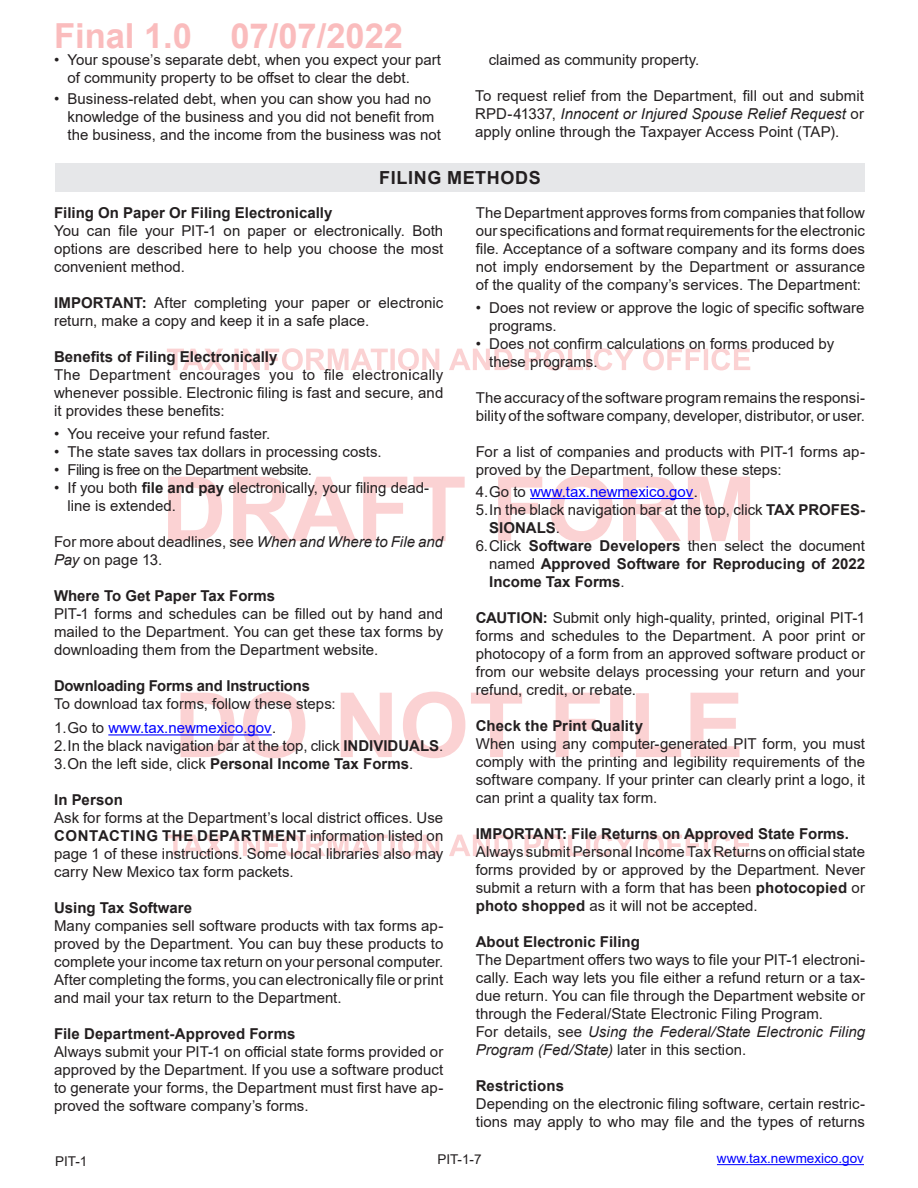
<style>
.page{position:relative;width:918px;height:1188px;background:#fff}
.page>*{position:absolute;margin:0;border:0;box-sizing:border-box;transform-origin:0 0}
.t1{font:700 34.5px "Arial";color:#fabcbd}
.TOC_Header{font:700 18px "Arial";letter-spacing:.035em;color:#231f20}
.t2{font:15px/18px "Arial";color:#231f20;text-align:justify}
.TOC_SubHeader_L1{font:700 15px/18px "Arial";color:#231f20;text-align:justify}
.t3{font:italic 15px/18px "Arial";color:#231f20}
.t4{font:15px "Arial";color:#00f}
.t5{font:15px "Arial";letter-spacing:-.04em;color:#231f20}
.t6{font:13.5px "Arial";color:#00f}
.t7{font:13.5px "Arial";color:#231f20}
.s1{font-style:italic}
.s2{font-weight:700}
.s3{color:#231f20}
.s4{font-weight:400}
.s5{font-style:normal}
</style>
<div class="page">
<svg style="left:167px;top:834px;width:583px;height:22px"></svg>
<svg style="left:181px;top:692px;width:559px;height:66px"></svg>
<svg style="left:168px;top:476px;width:582px;height:66px"></svg>
<svg style="left:167px;top:348px;width:583px;height:22px"></svg>
<hr style="left:108px;top:734px;width:164px;height:1px;background:#00f">
<hr style="left:530px;top:498px;width:163px;height:1px;background:#00f">
<div style="left:55px;top:164px;width:810px;height:28px;background:#e6e7e9"></div>
<hr style="left:717px;top:1164px;width:147px;height:1px;background:#00f">
<h1 class="t1" style="left:54px;top:12px;width:351px">Final 1.0 07/07/2022</h1>
<p class="t2" style="left:68px;top:51px;width:375px;text-indent:-14px">• Your spouse’s separate debt, when you expect your part of community property to be offset to clear the debt.</p>
<p class="t2" style="left:68px;top:90px;width:375px;text-align:left;text-indent:-14px">• Business-related debt, when you can show you had no knowledge of the business and you did not benefit from the business, and the income from the business was not</p>
<p class="t2" style="left:489px;top:51px;width:212px">claimed as community property.</p>
<p class="t2" style="left:475px;top:87px;width:390px">To request relief from the Department, fill out and submit RPD-41337, <span class="s1">Innocent or Injured Spouse Relief Request</span> or apply online through the Taxpayer Access Point (TAP).</p>
<p class="TOC_Header" style="left:379px;top:165px;width:163px">FILING METHODS</p>
<p class="TOC_SubHeader_L1" style="left:54px;top:204px;width:280px">Filing On Paper Or Filing Electronically</p>
<p class="t2" style="left:54px;top:222px;width:391px">You can file your PIT-1 on paper or electronically. Both options are described here to help you choose the most convenient method.</p>
<p class="t2" style="left:54px;top:294px;width:391px"><span class="s2">IMPORTANT:</span> After completing your paper or electronic return, make a copy and keep it in a safe place.</p>
<p class="TOC_SubHeader_L1" style="left:54px;top:348px;width:225px">Benefits of Filing Electronically</p>
<p class="t2" style="left:54px;top:366px;width:391px">The Department encourages you to file electronically whenever possible. Electronic filing is fast and secure, and it provides these benefits:</p>
<p class="t2" style="left:54px;top:424px;width:218px">• You receive your refund faster.</p>
<p class="t2" style="left:54px;top:442px;width:329px">• The state saves tax dollars in processing costs.</p>
<p class="t5" style="left:54px;top:459px;width:259px">• Filing is free on the Department website.</p>
<p class="t2" style="left:68px;top:478px;width:363px;text-indent:-14px">• If you both <span class="s2">file and pay</span> electronically, your filing dead&shy;line is extended.</p>
<p class="t2" style="left:54px;top:532px;width:391px">For more about deadlines, see <span class="s1">When and Where to File and<br>Pay</span> on page 13.</p>
<p class="TOC_SubHeader_L1" style="left:54px;top:587px;width:223px">Where To Get Paper Tax Forms</p>
<p class="t2" style="left:54px;top:604px;width:391px">PIT-1 forms and schedules can be filled out by hand and mailed to the Department. You can get these tax forms by downloading them from the Department website.</p>
<p class="TOC_SubHeader_L1" style="left:54px;top:677px;width:258px">Downloading Forms and Instructions</p>
<p class="t2" style="left:54px;top:694px;width:283px">To download tax forms, follow these steps:</p>
<p class="t4" style="left:54px;top:718px;width:224px"><span class="s3">1.Go to</span> www.tax.newmexico.gov<span class="s3">.</span></p>
<p class="t2" style="left:54px;top:737px;width:391px">2.In the black navigation bar at the top, click <span class="s2">INDIVIDUALS</span>.</p>
<p class="t2" style="left:54px;top:755px;width:361px">3.On the left side, click <span class="s2">Personal Income Tax Forms</span>.</p>
<p class="TOC_SubHeader_L1" style="left:54px;top:791px;width:70px">In Person</p>
<p class="t2" style="left:54px;top:809px;width:391px">Ask for forms at the Department’s local district offices. Use <span class="s2">CONTACTING THE DEPARTMENT</span> information listed on page 1 of these instructions. Some local libraries also may carry New Mexico tax form packets.</p>
<p class="TOC_SubHeader_L1" style="left:54px;top:899px;width:140px">Using Tax Software</p>
<p class="t2" style="left:54px;top:917px;width:391px">Many companies sell software products with tax forms ap&shy;proved by the Department. You can buy these products to complete your income tax return on your personal computer.<br>After completing the forms, you can electronically file or print and mail your tax return to the Department.</p>
<p class="TOC_SubHeader_L1" style="left:54px;top:1025px;width:243px">File Department-Approved Forms</p>
<p class="t2" style="left:54px;top:1043px;width:391px">Always submit your PIT-1 on official state forms provided or approved by the Department. If you use a software product to generate your forms, the Department must first have ap&shy;proved the software company’s forms.</p>
<p class="t2" style="left:476px;top:204px;width:391px">The Department approves forms from companies that follow our specifications and format requirements for the electronic file. Acceptance of a software company and its forms does not imply endorsement by the Department or assurance of the quality of the company’s services. The Department:</p>
<p class="t2" style="left:489px;top:298px;width:377px;text-indent:-14px">• Does not review or approve the logic of specific software programs.</p>
<p class="t2" style="left:489px;top:334px;width:347px;text-indent:-14px">• Does not confirm calculations on forms produced by these programs.</p>
<p class="t2" style="left:476px;top:388px;width:391px">The accuracy of the software program remains the responsi&shy;bility of the software company, developer, distributor, or user.</p>
<p class="t2" style="left:476px;top:442px;width:391px">For a list of companies and products with PIT-1 forms ap&shy;proved by the Department, follow these steps:</p>
<p class="t4" style="left:476px;top:481px;width:224px"><span class="s3">4.Go to</span> www.tax.newmexico.gov<span class="s3">.</span></p>
<p class="t2" style="left:489px;top:501px;width:377px;text-indent:-14px">5.In the black navigation bar at the top, click <span class="s2">TAX PROFES-<br>SIONALS</span>.</p>
<p class="TOC_SubHeader_L1" style="left:489px;top:537px;width:377px;text-indent:-14px"><span class="s4">6.Click</span> Software Developers <span class="s4">then select the document named</span> Approved Software for Reproducing of 2022<br>Income Tax Forms<span class="s4">.</span></p>
<p class="t2" style="left:476px;top:609px;width:391px"><span class="s2">CAUTION:</span> Submit only high-quality, printed, original PIT-1 forms and schedules to the Department. A poor print or photocopy of a form from an approved software product or from our website delays processing your return and your refund, credit, or rebate.</p>
<p class="TOC_SubHeader_L1" style="left:476px;top:717px;width:169px">Check the Print Quality</p>
<p class="t2" style="left:476px;top:735px;width:391px">When using any computer-generated PIT form, you must comply with the printing and legibility requirements of the software company. If your printer can clearly print a logo, it can print a quality tax form.</p>
<p class="TOC_SubHeader_L1" style="left:476px;top:825px;width:375px">IMPORTANT: File Returns on Approved State Forms.</p>
<p class="t2" style="left:476px;top:843px;width:391px">Always submit Personal Income Tax Returns on official state forms provided by or approved by the Department. Never submit a return with a form that has been <span class="s2">photocopied</span> or <span class="s2">photo shopped</span> as it will not be accepted.</p>
<p class="TOC_SubHeader_L1" style="left:476px;top:933px;width:166px">About Electronic Filing</p>
<p class="t2" style="left:476px;top:951px;width:391px">The Department offers two ways to file your PIT-1 electroni&shy;cally. Each way lets you file either a refund return or a tax&shy;due return. You can file through the Department website or through the Federal/State Electronic Filing Program.</p>
<p class="t3" style="left:476px;top:1023px;width:391px"><span class="s5">For details, see</span> Using the Federal/State Electronic Filing<br>Program (Fed/State) <span class="s5">later in this section.</span></p>
<p class="TOC_SubHeader_L1" style="left:476px;top:1077px;width:90px">Restrictions</p>
<p class="t2" style="left:476px;top:1095px;width:391px">Depending on the electronic filing software, certain restric&shy;tions may apply to who may file and the types of returns</p>
<p class="t7" style="left:55px;top:1152px;width:34px">PIT-1</p>
<p class="t7" style="left:437px;top:1150px;width:46px">PIT-1-7</p>
<p class="t6" style="left:717px;top:1149px;width:149px">www.tax.newmexico.gov</p>
</div>
